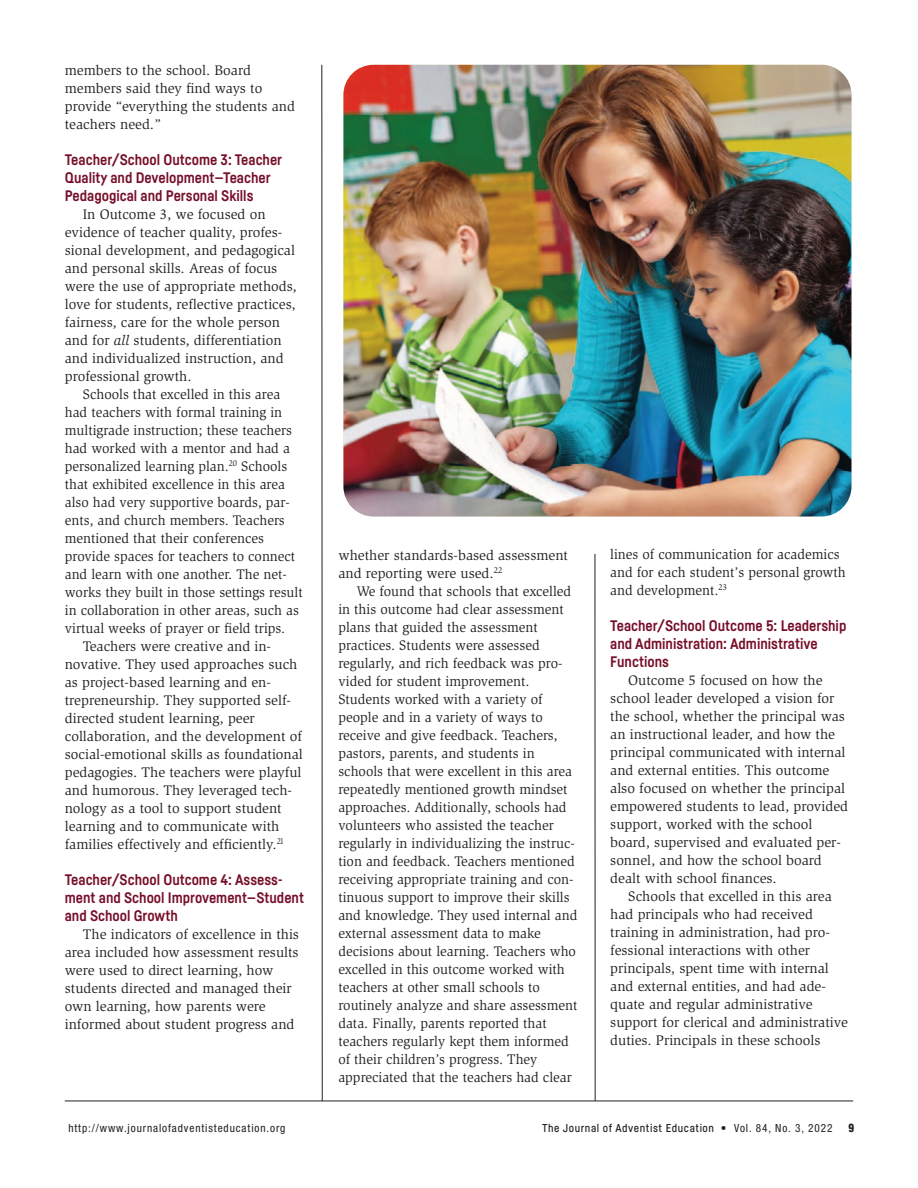
<style>
.page{position:relative;width:918px;height:1188px;background:#fff}
.page>*{position:absolute;margin:0;border:0;box-sizing:border-box;transform-origin:0 0}
.t1{font:700 15px/18px "Fabrikat";color:#770e28}
.t2{font:14.25px/18px "Slimbach Std";color:#231f20}
.t3{font:500 11.25px "Fabrikat";letter-spacing:.05em;color:#231f20}
.t4{font:condensed 11.25px "Helvetica Neue";letter-spacing:.08em;color:#231f20}
.t5{font:900 condensed 11.25px "Helvetica";color:#231f20}
.s1{font-style:italic}
.s2{font-family:"Helvetica Neue";font-weight:400;font-stretch:condensed}
</style>
<div class="page">
<hr style="left:321px;top:65px;width:2px;height:1036px;background:#231f20">
<hr style="left:65px;top:1101px;width:788px;height:1px;background:#231f20">
<hr style="left:595px;top:554px;width:1px;height:547px;background:#231f20">
<img style="left:343px;top:65px;width:508px;height:451px;border-radius:30px">
<p class="t2" style="left:65px;top:63px;width:232px">members to the school. Board members said they find ways to provide “everything the students and teachers need.”</p>
<p class="t1" style="left:65px;top:152px;width:219px">Teacher/School Outcome 3: Teacher<br>Quality and Development—Teacher<br>Pedagogical and Personal Skills</p>
<p class="t2" style="left:65px;top:207px;width:234px;text-indent:18px">In Outcome 3, we focused on evidence of teacher quality, profes - sional development, and pedagogical and personal skills. Areas of focus were the use of appropriate methods, love for students, reflective practices, fairness, care for the whole person and for <span class="s1">all</span> students, differen tiation and individualized instruction, and professional growth.</p>
<p class="t2" style="left:65px;top:387px;width:239px;text-indent:18px">Schools that excelled in this area had teachers with formal training in multigrade instruction; these teachers had worked with a mentor and had a personalized learning plan.<sup>20</sup> Schools that exhibited excellence in this area also had very supportive boards, par - ents, and church members. Teachers mentioned that their confer ences provide spaces for teachers to connect and learn with one another. The net - works they built in those settings result in collaboration in other areas, such as virtual weeks of prayer or field trips.</p>
<p class="t2" style="left:65px;top:639px;width:240px;text-indent:18px">Teachers were creative and in - novative. They used approaches such as project-based learning and en - trepreneurship. They supported self&shy;directed student learning, peer collaboration, and the development of social-emotional skills as foundational pedagogies. The teachers were playful and humorous. They leveraged tech - nology as a tool to support student learning and to communicate with families effectively and efficiently.<sup>21</sup></p>
<p class="t1" style="left:65px;top:872px;width:241px">Teacher/School Outcome 4: Assess&shy;ment and School Improvement—Student and School Growth</p>
<p class="t2" style="left:65px;top:927px;width:236px;text-indent:18px">The indicators of excellence in this area included how assessment results were used to direct learning, how students directed and managed their own learning, how parents were informed about student progress and</p>
<p class="t2" style="left:338px;top:547px;width:231px">whether standards-based assessment and reporting were used.<sup>22</sup></p>
<p class="t2" style="left:338px;top:583px;width:241px;text-indent:18px">We found that schools that excelled in this outcome had clear assessment plans that guided the assessment practices. Students were assessed regularly, and rich feedback was pro - vided for student improvement.<br>Students worked with a variety of people and in a variety of ways to receive and give feedback. Teachers, pastors, parents, and students in schools that were excellent in this area repeatedly mentioned growth mindset approaches. Additionally, schools had volunteers who assisted the teacher regularly in individualizing the instruc - tion and feedback. Teachers mentioned receiving appropriate training and con - tinuous support to improve their skills and knowledge. They used internal and external assessment data to make<br>dec isions about learning. Teachers who excelled in this outcome worked with teachers at other small schools to routinely analyze and share assessment data. Finally, parents reported that teachers regularly kept them informed of their children’s progress. They appreciated that the teachers had clear</p>
<p class="t2" style="left:610px;top:546px;width:237px">lines of communication for academics and for each student’s personal growth and development.<sup>23</sup></p>
<p class="t1" style="left:610px;top:618px;width:238px">Teacher/School Outcome 5: Leadership and Administration: Administrative<br>Functions</p>
<p class="t2" style="left:610px;top:672px;width:239px;text-indent:18px">Outcome 5 focused on how the school leader developed a vision for the school, whether the principal was an instructional leader, and how the principal communicated with internal and external entities. This outcome also focused on whether the principal empowered students to lead, provided support, worked with the school board, supervised and evaluated per - sonnel, and how the school board dealt with school finances.</p>
<p class="t2" style="left:610px;top:888px;width:239px;text-indent:18px">Schools that excelled in this area had principals who had received training in administration, had pro - fessional interactions with other principals, spent time with internal and external entities, and had ade - quate and regular administrative support for clerical and administrative duties. Principals in these schools</p>
<p class="t4" style="left:68px;top:1124px;width:219px">http://www.journalofadventisteducation.org</p>
<p class="t3" style="left:542px;top:1124px;width:292px">The Journal of Adventist Education <span class="s2">• Vol. 84, No. 3, 2022</span></p>
<p class="t5" style="left:849px;top:1123px;width:7px">9</p>
</div>
